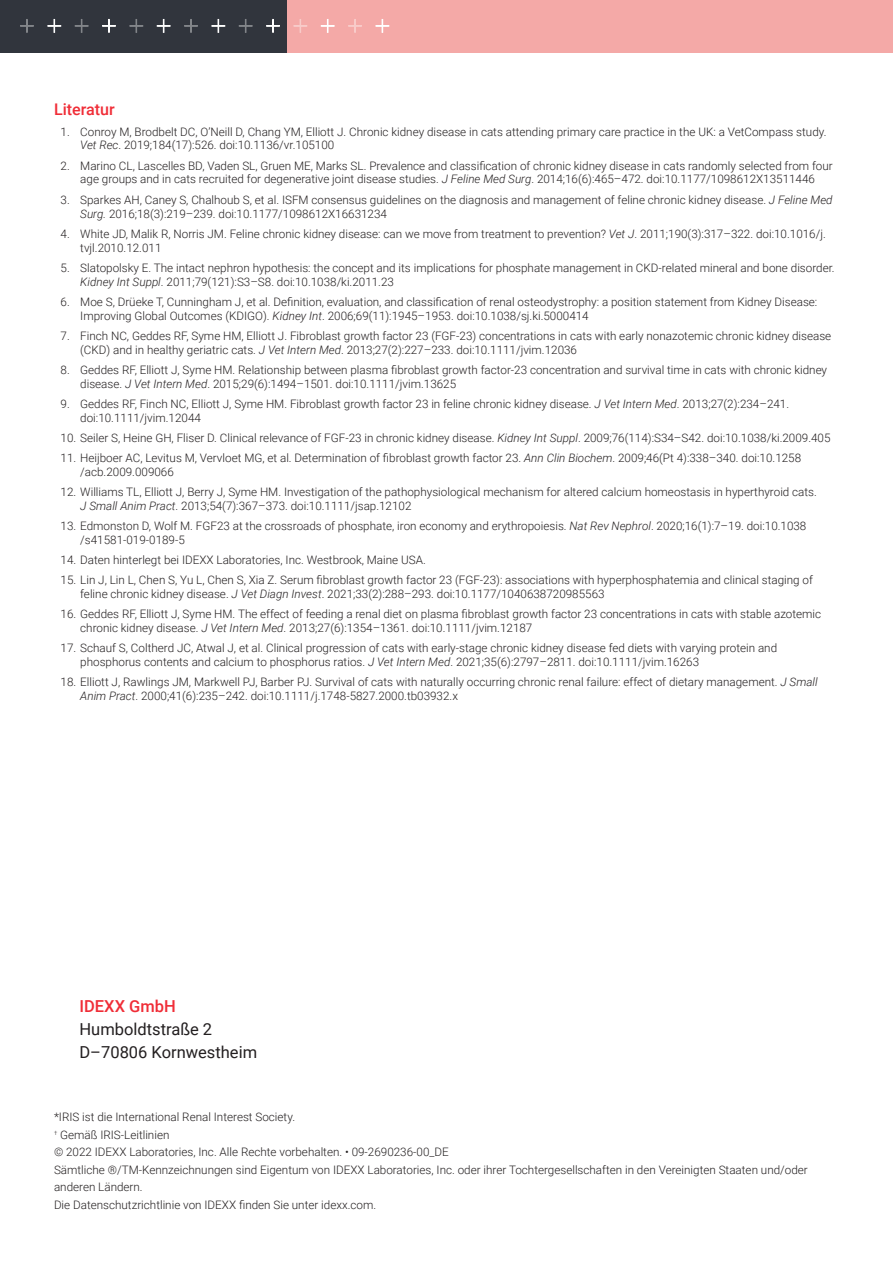
<style>
.page{position:relative;width:893px;height:1263px;background:#fff}
.page>*{position:absolute;margin:0;border:0;box-sizing:border-box;transform-origin:0 0}
.Paragraph_headings{font:16.5px "Roboto";color:#231f20}
.Body{font:500 16.5px "Roboto";color:#f02d37}
.Body-2{font:500 16.05px "Roboto";color:#f02d37}
.t1{font:300 11.7px/13.8px "Roboto";color:#231f20}
.s1{font-style:italic}
</style>
<div class="page">
<div style="left:287px;top:0;width:606px;height:52px;background:#f4a9a7"></div>
<div style="left:0;top:0;width:287px;height:52px;background:#31353d"></div>
<svg style="left:375px;top:19px;width:14px;height:14px"></svg>
<svg style="left:348px;top:19px;width:14px;height:14px"></svg>
<svg style="left:321px;top:19px;width:14px;height:14px"></svg>
<svg style="left:293px;top:19px;width:14px;height:14px"></svg>
<svg style="left:266px;top:19px;width:14px;height:14px"></svg>
<svg style="left:239px;top:19px;width:14px;height:14px"></svg>
<svg style="left:211px;top:19px;width:14px;height:14px"></svg>
<svg style="left:184px;top:19px;width:14px;height:14px"></svg>
<svg style="left:157px;top:19px;width:14px;height:14px"></svg>
<svg style="left:129px;top:19px;width:14px;height:14px"></svg>
<svg style="left:102px;top:19px;width:14px;height:14px"></svg>
<svg style="left:75px;top:19px;width:14px;height:14px"></svg>
<svg style="left:47px;top:19px;width:14px;height:14px"></svg>
<svg style="left:20px;top:19px;width:14px;height:14px"></svg>
<p class="Body-2" style="left:54px;top:98px;width:62px">Literatur</p>
<p class="t1" style="left:80px;top:124px;width:748px;text-indent:-20px">1. Conroy M, Brodbelt DC, O’Neill D, Chang YM, Elliott J. Chronic kidney disease in cats attending primary care practice in the UK: a VetCompass study.<br><span class="s1">Vet Rec</span>. 2019;184(17):526. doi:10.1136/vr.105100</p>
<p class="t1" style="left:61px;top:158px;width:774px;text-align:center">2. Marino CL, Lascelles BD, Vaden SL, Gruen ME, Marks SL. Prevalence and classification of chronic kidney disease in cats randomly selected from four age groups and in cats recruited for degenerative joint disease studies. <span class="s1">J Feline Med Surg</span>. 2014;16(6):465–472. doi:10.1177/1098612X13511446</p>
<p class="t1" style="left:80px;top:192px;width:754px;text-indent:-20px">3. Sparkes AH, Caney S, Chalhoub S, et al. ISFM consensus guidelines on the diagnosis and management of feline chronic kidney disease. <span class="s1">J Feline Med<br>Surg.</span> 2016;18(3):219–239. doi:10.1177/1098612X16631234</p>
<p class="t1" style="left:80px;top:226px;width:747px;text-indent:-20px">4. White JD, Malik R, Norris JM. Feline chronic kidney disease: can we move from treatment to prevention? <span class="s1">Vet J</span>. 2011;190(3):317–322. doi:10.1016/j. tvjl.2010.12.011</p>
<p class="t1" style="left:80px;top:260px;width:756px;text-indent:-20px">5. Slatopolsky E. The intact nephron hypothesis: the concept and its implications for phosphate management in CKD-related mineral and bone disorder.<br><span class="s1">Kidney Int Suppl</span>. 2011;79(121):S3–S8. doi:10.1038/ki.2011.23</p>
<p class="t1" style="left:80px;top:294px;width:739px;text-indent:-20px">6. Moe S, Drüeke T, Cunningham J, et al. Definition, evaluation, and classification of renal osteodystrophy: a position statement from Kidney Disease:<br>Improving Global Outcomes (KDIGO). <span class="s1">Kidney Int</span>. 2006;69(11):1945–1953. doi:10.1038/sj.ki.5000414</p>
<p class="t1" style="left:80px;top:328px;width:753px;text-indent:-20px">7. Finch NC, Geddes RF, Syme HM, Elliott J. Fibroblast growth factor 23 (FGF-23) concentrations in cats with early nonazotemic chronic kidney disease (CKD) and in healthy geriatric cats. <span class="s1">J Vet Intern Med</span>. 2013;27(2):227–233. doi:10.1111/jvim.12036</p>
<p class="t1" style="left:80px;top:362px;width:748px;text-indent:-20px">8. Geddes RF, Elliott J, Syme HM. Relationship between plasma fibroblast growth factor-23 concentration and survival time in cats with chronic kidney disease. <span class="s1">J Vet Intern Med</span>. 2015;29(6):1494–1501. doi:10.1111/jvim.13625</p>
<p class="t1" style="left:80px;top:396px;width:710px;text-indent:-20px">9. Geddes RF, Finch NC, Elliott J, Syme HM. Fibroblast growth factor 23 in feline chronic kidney disease. <span class="s1">J Vet Intern Med</span>. 2013;27(2):234–241. doi:10.1111/jvim.12044</p>
<p class="t1" style="left:61px;top:430px;width:771px">10. Seiler S, Heine GH, Fliser D. Clinical relevance of FGF-23 in chronic kidney disease. <span class="s1">Kidney Int Suppl</span>. 2009;76(114):S34–S42. doi:10.1038/ki.2009.405</p>
<p class="t1" style="left:80px;top:450px;width:722px;text-indent:-20px">11. Heijboer AC, Levitus M, Vervloet MG, et al. Determination of fibroblast growth factor 23. <span class="s1">Ann Clin Biochem</span>. 2009;46(Pt 4):338–340. doi:10.1258 /acb.2009.009066</p>
<p class="t1" style="left:80px;top:484px;width:738px;text-indent:-20px">12. Williams TL, Elliott J, Berry J, Syme HM. Investigation of the pathophysiological mechanism for altered calcium homeostasis in hyperthyroid cats.<br><span class="s1">J Small Anim Pract</span>. 2013;54(7):367–373. doi:10.1111/jsap.12102</p>
<p class="t1" style="left:80px;top:519px;width:728px;text-indent:-20px">13. Edmonston D, Wolf M. FGF23 at the crossroads of phosphate, iron economy and erythropoiesis. <span class="s1">Nat Rev Nephrol</span>. 2020;16(1):7–19. doi:10.1038 /s41581-019-0189-5</p>
<p class="t1" style="left:61px;top:553px;width:367px">14. Daten hinterlegt bei IDEXX Laboratories, Inc. Westbrook, Maine USA.</p>
<p class="t1" style="left:80px;top:573px;width:734px;text-indent:-20px">15. Lin J, Lin L, Chen S, Yu L, Chen S, Xia Z. Serum fibroblast growth factor 23 (FGF-23): associations with hyperphosphatemia and clinical staging of feline chronic kidney disease. <span class="s1">J Vet Diagn Invest</span>. 2021;33(2):288–293. doi:10.1177/1040638720985563</p>
<p class="t1" style="left:80px;top:607px;width:742px;text-indent:-20px">16. Geddes RF, Elliott J, Syme HM. The effect of feeding a renal diet on plasma fibroblast growth factor 23 concentrations in cats with stable azotemic chronic kidney disease. <span class="s1">J Vet Intern Med</span>. 2013;27(6):1354–1361. doi:10.1111/jvim.12187</p>
<p class="t1" style="left:80px;top:641px;width:698px;text-indent:-20px">17. Schauf S, Coltherd JC, Atwal J, et al. Clinical progression of cats with early-stage chronic kidney disease fed diets with varying protein and phosphorus contents and calcium to phosphorus ratios. <span class="s1">J Vet Intern Med</span>. 2021;35(6):2797–2811. doi:10.1111/jvim.16263</p>
<p class="t1" style="left:80px;top:675px;width:739px;text-indent:-20px">18. Elliott J, Rawlings JM, Markwell PJ, Barber PJ. Survival of cats with naturally occurring chronic renal failure: effect of dietary management. <span class="s1">J Small<br>Anim Pract</span>. 2000;41(6):235–242. doi:10.1111/j.1748-5827.2000.tb03932.x</p>
<p class="Body" style="left:80px;top:995px;width:98px">IDEXX GmbH</p>
<p class="Paragraph_headings" style="left:80px;top:1018px;width:134px">Humboldtstraße 2</p>
<p class="Paragraph_headings" style="left:80px;top:1041px;width:179px">D–70806 Kornwestheim</p>
<p class="t1" style="left:54px;top:1110px;width:243px">*IRIS ist die International Renal Interest Society.</p>
<p class="t1" style="left:54px;top:1127px;width:117px"><sup>†</sup> Gemäß IRIS-Leitlinien</p>
<p class="t1" style="left:54px;top:1145px;width:396px">© 2022 IDEXX Laboratories, Inc. Alle Rechte vorbehalten. • 09-2690236-00_DE</p>
<p class="t1" style="left:54px;top:1160px;width:755px;line-height:17.5px">Sämtliche ®/TM-Kennzeichnungen sind Eigentum von IDEXX Laboratories, Inc. oder ihrer Tochtergesellschaften in den Vereinigten Staaten und/oder anderen Ländern.<br>Die Datenschutzrichtlinie von IDEXX finden Sie unter idexx.com.</p>
</div>
